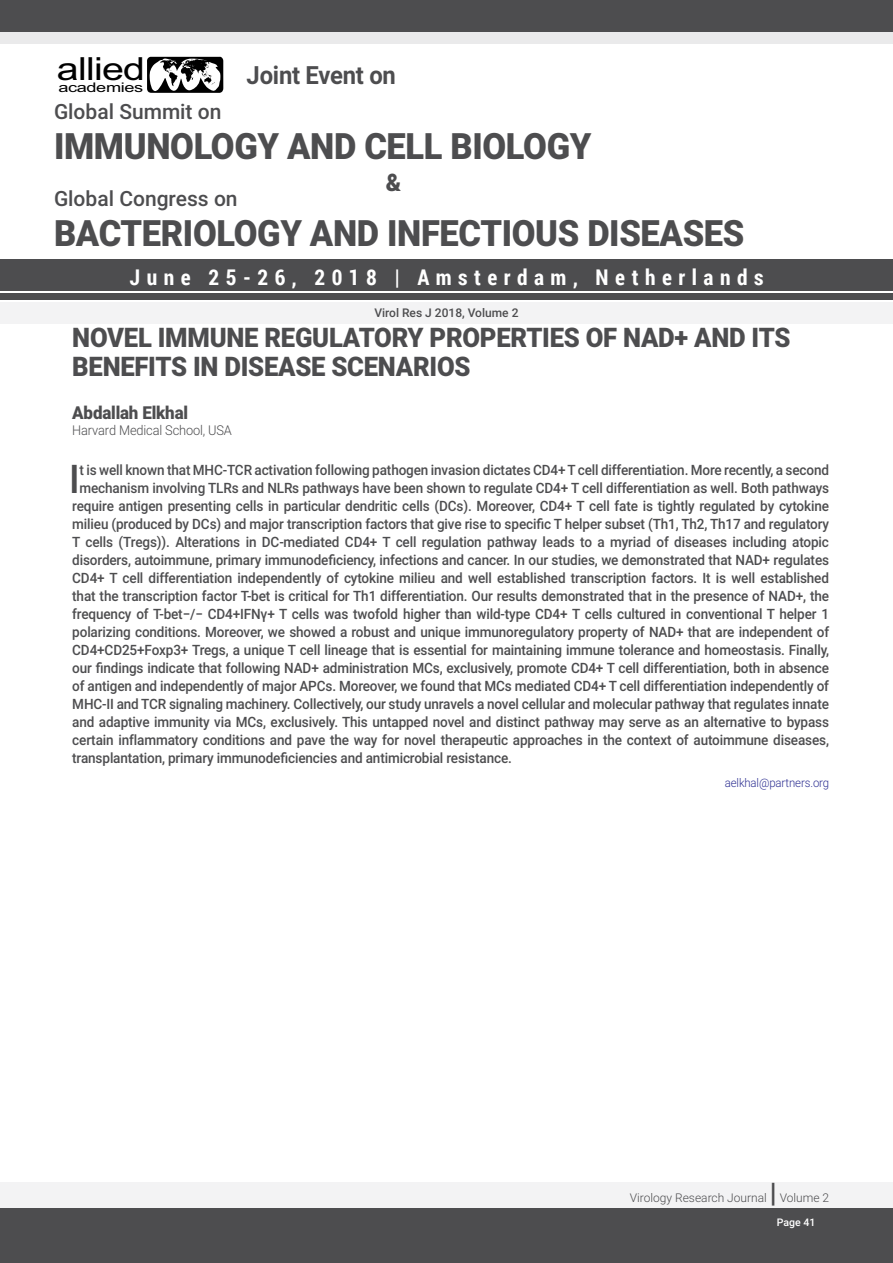
<style>
.page{position:relative;width:893px;height:1263px;background:#fff}
.page>*{position:absolute;margin:0;border:0;box-sizing:border-box;transform-origin:0 0}
.t1{font:500 39.6px "Roboto";color:#4d4d4f;scale:.95 1}
.t2{font:900 36.3px "Roboto";letter-spacing:-.01em;color:#4d4d4f;scale:.95 1}
.t3{font:31.8px "Arial";letter-spacing:-.02em;color:#000;scale:1.24 1}
.t4{font:900 27px/29.7px "Roboto";letter-spacing:-.01em;color:#4d4d4f;scale:.95 1}
.t5{font:900 27px "Roboto";letter-spacing:-.01em;color:#4d4d4f}
.t6{font:700 25.05px "Roboto";letter-spacing:-.01em;color:#4d4d4f;scale:.95 1}
.t7{font:900 24.15px "Roboto";color:#4d4d4f;scale:.95 1}
.t8{font:700 21.6px "Roboto Condensed";letter-spacing:.3em;color:#fff}
.t9{font:500 21px "Roboto";color:#4d4d4f}
.t10{font:900 17.85px "Roboto";letter-spacing:-.01em;color:#4d4d4f;scale:.95 1}
.t11{font:500 14.25px "Roboto";letter-spacing:-.01em;color:#4d4d4f;scale:.95 1}
.t12{font:300 13.5px "Roboto";letter-spacing:-.01em;color:#4d4d4f;scale:.95 1}
.t13{font:13.35px "Arial";letter-spacing:-.02em;color:#000;scale:1.36 1}
.t14{font:300 12px "Roboto";color:#4d4d4f}
.t15{font:500 12px "Roboto";color:#4d4d4f}
.t16{font:300 12px "Roboto";letter-spacing:-.01em;color:#2e3092;scale:.95 1}
.t17{font:500 10.5px "Roboto";color:#fff}
</style>
<div class="page">
<div style="left:0;top:13px;width:893px;height:31px;background:#eaeaeb"></div>
<div style="left:0;top:1182px;width:893px;height:27px;background:#f3f3f4"></div>
<div style="left:0;top:1209px;width:893px;height:54px;background:#4d4d4f"></div>
<div style="left:0;top:259px;width:893px;height:31px;background:#4d4d4f"></div>
<div style="left:0;top:0;width:893px;height:31px;background:#4d4d4f"></div>
<div style="left:0;top:293px;width:893px;height:7px;background:#4d4d4f"></div>
<svg style="left:147px;top:57px;width:76px;height:36px"></svg>
<div style="left:0;top:302px;width:893px;height:21px;background:#f3f3f4"></div>
<h3 class="t3" style="left:57px;top:48px;width:73px">allied</h3>
<p class="t13" style="left:58px;top:79px;width:64px">academies</p>
<h3 class="t9" style="left:54px;top:97px;width:169px">Global Summit on</h3>
<h3 class="t6" style="left:247px;top:58px;width:159px">Joint Event on</h3>
<h2 class="t2" style="left:54px;top:121px;width:567px">IMMUNOLOGY AND CELL BIOLOGY</h2>
<h3 class="t9" style="left:54px;top:184px;width:185px">Global Congress on</h3>
<h3 class="t7" style="left:386px;top:165px;width:18px">&amp;</h3>
<h2 class="t2" style="left:54px;top:207px;width:728px">BACTERIOLOGY AND INFECTIOUS DISEASES</h2>
<h3 class="t8" style="left:130px;top:262px;width:635px">June 25-26, 2018 | Amsterdam, Netherlands</h3>
<p class="t15" style="left:374px;top:304px;width:146px">Virol Res J 2018, Volume 2</p>
<h3 class="t4" style="left:72px;top:321px;width:757px">NOVEL IMMUNE REGULATORY PROPERTIES OF NAD+ AND ITS<br>BENEFITS IN DISEASE SCENARIOS</h3>
<p class="t10" style="left:72px;top:400px;width:123px">Abdallah Elkhal</p>
<p class="t12" style="left:72px;top:421px;width:170px">Harvard Medical School, USA</p>
<h1 class="t1" style="left:69px;top:451px;width:13px">I</h1>
<p class="t11" style="left:80px;top:459px;width:790px">t is well known that MHC-TCR activation following pathogen invasion dictates CD4+ T cell differentiation. More recently, a second</p>
<p class="t11" style="left:80px;top:477px;width:791px">mechanism involving TLRs and NLRs pathways have been shown to regulate CD4+ T cell differentiation as well. Both pathways</p>
<p class="t11" style="left:72px;top:495px;width:798px">require antigen presenting cells in particular dendritic cells (DCs). Moreover, CD4+ T cell fate is tightly regulated by cytokine</p>
<p class="t11" style="left:72px;top:513px;width:798px">milieu (produced by DCs) and major transcription factors that give rise to specific T helper subset (Th1, Th2, Th17 and regulatory</p>
<p class="t11" style="left:72px;top:531px;width:798px">T cells (Tregs)). Alterations in DC-mediated CD4+ T cell regulation pathway leads to a myriad of diseases including atopic</p>
<p class="t11" style="left:72px;top:549px;width:798px">disorders, autoimmune, primary immunodeficiency, infections and cancer. In our studies, we demonstrated that NAD+ regulates</p>
<p class="t11" style="left:72px;top:567px;width:798px">CD4+ T cell differentiation independently of cytokine milieu and well established transcription factors. It is well established</p>
<p class="t11" style="left:72px;top:585px;width:798px">that the transcription factor T-bet is critical for Th1 differentiation. Our results demonstrated that in the presence of NAD+, the</p>
<p class="t11" style="left:72px;top:603px;width:798px">frequency of T-bet−/− CD4+IFNγ+ T cells was twofold higher than wild-type CD4+ T cells cultured in conventional T helper 1</p>
<p class="t11" style="left:72px;top:621px;width:798px">polarizing conditions. Moreover, we showed a robust and unique immunoregulatory property of NAD+ that are independent of</p>
<p class="t11" style="left:72px;top:639px;width:798px">CD4+CD25+Foxp3+ Tregs, a unique T cell lineage that is essential for maintaining immune tolerance and homeostasis. Finally,</p>
<p class="t11" style="left:72px;top:657px;width:798px">our findings indicate that following NAD+ administration MCs, exclusively, promote CD4+ T cell differentiation, both in absence</p>
<p class="t11" style="left:72px;top:675px;width:798px">of antigen and independently of major APCs. Moreover, we found that MCs mediated CD4+ T cell differentiation independently of</p>
<p class="t11" style="left:72px;top:693px;width:798px">MHC-II and TCR signaling machinery. Collectively, our study unravels a novel cellular and molecular pathway that regulates innate</p>
<p class="t11" style="left:72px;top:711px;width:798px">and adaptive immunity via MCs, exclusively. This untapped novel and distinct pathway may serve as an alternative to bypass</p>
<p class="t11" style="left:72px;top:729px;width:798px">certain inflammatory conditions and pave the way for novel therapeutic approaches in the context of autoimmune diseases,</p>
<p class="t11" style="left:72px;top:747px;width:464px">transplantation, primary immunodeficiencies and antimicrobial resistance.</p>
<p class="t16" style="left:725px;top:774px;width:111px">aelkhal@partners.org</p>
<p class="t14" style="left:630px;top:1189px;width:139px">Virology Research Journal</p>
<h3 class="t5" style="left:770px;top:1174px;width:8px">|</h3>
<p class="t14" style="left:780px;top:1189px;width:51px">Volume 2</p>
<p class="t17" style="left:777px;top:1215px;width:40px">Page 41</p>
</div>
